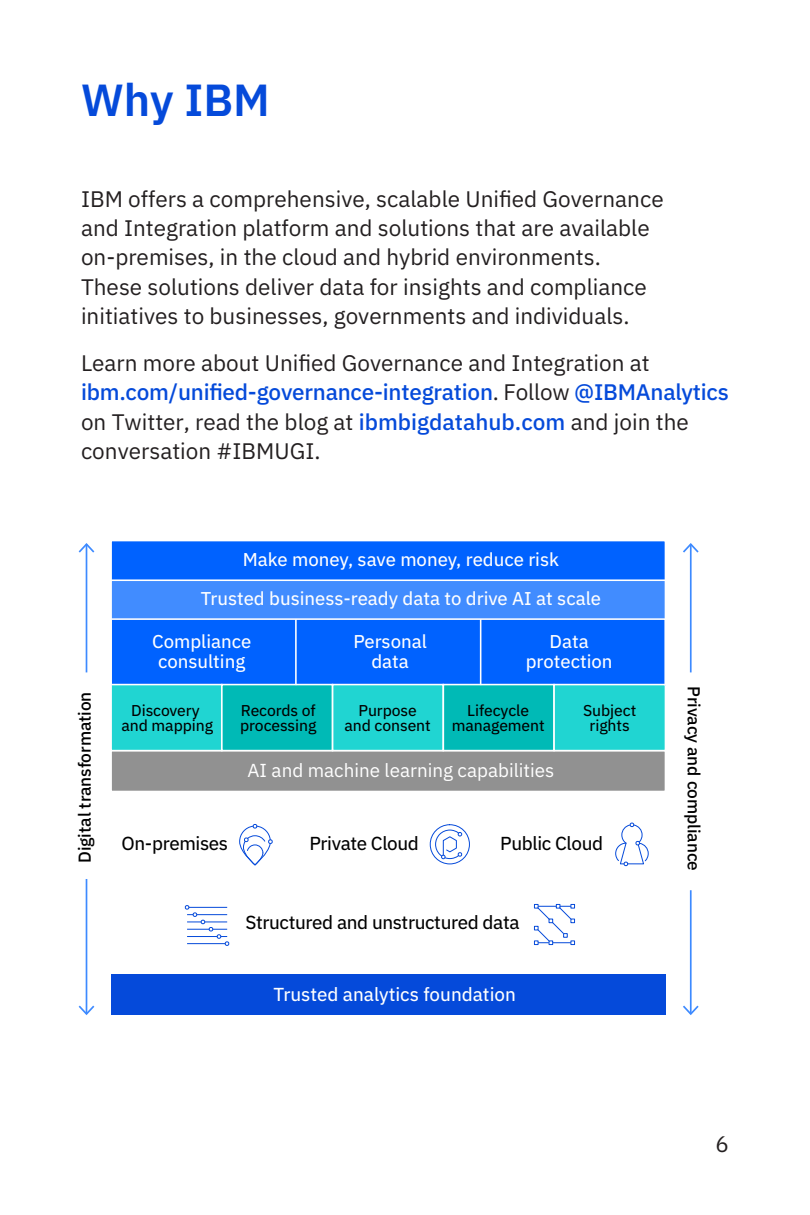
<style>
.page{position:relative;width:810px;height:1215px;background:#fff}
.page>*{position:absolute;margin:0;border:0;box-sizing:border-box;transform-origin:0 0}
.Doc_-_H1{font:600 45px "IBM Plex Sans";color:#054ada}
.Doc_-_Main_Body{font:22.5px/29.2px "IBM Plex Sans";color:#231f20}
.t1{font:18.9px "IBM Plex Sans Text";letter-spacing:-.02em;color:#000}
.t2{font:18.9px "IBM Plex Sans";color:#fff}
.t3{font:18.9px "IBM Plex Sans Text";color:#fff}
.t4{font:18.45px/19.6px "IBM Plex Sans Text";color:#fff;text-align:center}
.t5{font:500 17.32px "IBM Plex Sans";letter-spacing:-.005em;color:#000}
.t6{font:15.75px/15.8px "IBM Plex Sans Text";letter-spacing:-.005em;color:#000;text-align:center}
.s1{font-weight:500;color:#054ada}
</style>
<div class="page">
<svg style="left:534px;top:904px;width:41px;height:41px"></svg>
<svg style="left:184px;top:905px;width:46px;height:41px"></svg>
<svg style="left:429px;top:824px;width:41px;height:41px"></svg>
<svg style="left:239px;top:824px;width:34px;height:42px"></svg>
<svg style="left:615px;top:822px;width:34px;height:45px"></svg>
<div style="left:111px;top:541px;width:554px;height:40px;background:#0062ff"></div>
<div style="left:110px;top:540px;width:556px;height:42px;border:2px solid #fff"></div>
<div style="left:111px;top:974px;width:554px;height:41px;background:#054ada"></div>
<div style="left:111px;top:751px;width:554px;height:40px;background:#919191"></div>
<div style="left:110px;top:750px;width:556px;height:42px;border:2px solid #fff"></div>
<div style="left:111px;top:580px;width:554px;height:41px;background:#418cff"></div>
<div style="left:110px;top:579px;width:556px;height:43px;border:2px solid #fff"></div>
<div style="left:111px;top:619px;width:554px;height:66px;background:#0062ff"></div>
<div style="left:110px;top:618px;width:556px;height:68px;border:2px solid #fff"></div>
<div style="left:111px;top:685px;width:111px;height:66px;background:#20d5d2"></div>
<div style="left:110px;top:684px;width:113px;height:67px;border:2px solid #fff"></div>
<div style="left:222px;top:685px;width:110px;height:66px;background:#00bab6"></div>
<div style="left:221px;top:684px;width:112px;height:67px;border:2px solid #fff"></div>
<div style="left:333px;top:685px;width:110px;height:66px;background:#20d5d2"></div>
<div style="left:332px;top:684px;width:112px;height:67px;border:2px solid #fff"></div>
<div style="left:443px;top:685px;width:111px;height:66px;background:#00bab6"></div>
<div style="left:443px;top:684px;width:112px;height:67px;border:2px solid #fff"></div>
<div style="left:554px;top:685px;width:111px;height:66px;background:#20d5d2"></div>
<div style="left:553px;top:684px;width:113px;height:67px;border:2px solid #fff"></div>
<hr style="left:665px;top:619px;width:1px;height:66px;background:#fff">
<hr style="left:480px;top:619px;width:1px;height:66px;background:#fff">
<hr style="left:295px;top:619px;width:2px;height:66px;background:#fff">
<hr style="left:110px;top:619px;width:2px;height:66px;background:#fff">
<hr style="left:86px;top:879px;width:1px;height:135px;background:#3d8aff">
<svg style="left:78px;top:1004px;width:17px;height:11px"></svg>
<hr style="left:690px;top:890px;width:2px;height:124px;background:#3d8aff">
<svg style="left:683px;top:1004px;width:16px;height:11px"></svg>
<hr style="left:86px;top:544px;width:1px;height:128px;background:#3d8aff">
<svg style="left:78px;top:543px;width:17px;height:11px"></svg>
<hr style="left:690px;top:544px;width:2px;height:128px;background:#3d8aff">
<svg style="left:683px;top:543px;width:16px;height:11px"></svg>
<p class="Doc_-_H1" style="left:81px;top:65px;width:190px">Why IBM</p>
<p class="Doc_-_Main_Body" style="left:81px;top:182px;width:584px">IBM offers a comprehensive, scalable Unified Governance and Integration platform and solutions that are available on-premises, in the cloud and hybrid environments.<br>These solutions deliver data for insights and compliance initiatives to businesses, governments and individuals.</p>
<p class="Doc_-_Main_Body" style="left:81px;top:347px;width:650px">Learn more about Unified Governance and Integration at <span class="s1">ibm.com/unified-governance-integration</span>. Follow <span class="s1">@IBMAnalytics </span>on Twitter, read the blog at <span class="s1">ibmbigdatahub.com</span> and join the conversation #IBMUGI.</p>
<p class="t4" style="left:243px;top:549px;width:318px">Make money, save money, reduce risk</p>
<p class="t4" style="left:201px;top:587px;width:402px">Trusted business-ready data to drive AI at scale</p>
<p class="t5" style="left:71px;top:863px;width:173px;rotate:-90deg">Digital transformation</p>
<p class="t4" style="left:152px;top:630px;width:101px">Compliance consulting</p>
<p class="t4" style="left:353px;top:630px;width:75px">Personal data</p>
<p class="t4" style="left:526px;top:630px;width:88px">Data protection</p>
<p class="t6" style="left:122px;top:701px;width:93px">Discovery and mapping</p>
<p class="t6" style="left:240px;top:701px;width:78px;text-align:left">Records of processing</p>
<p class="t6" style="left:345px;top:701px;width:88px">Purpose and consent</p>
<p class="t6" style="left:452px;top:701px;width:95px">Lifecycle management</p>
<p class="t6" style="left:583px;top:701px;width:55px">Subject rights</p>
<p class="t2" style="left:248px;top:756px;width:308px">AI and machine learning capabilities</p>
<p class="t1" style="left:122px;top:829px;width:108px">On-premises</p>
<p class="t1" style="left:310px;top:829px;width:111px">Private Cloud</p>
<p class="t1" style="left:500px;top:829px;width:104px">Public Cloud</p>
<p class="t1" style="left:245px;top:908px;width:276px">Structured and unstructured data</p>
<p class="t3" style="left:273px;top:980px;width:244px">Trusted analytics foundation</p>
<p class="t5" style="left:707px;top:686px;width:186px;rotate:90deg">Privacy and compliance</p>
<p class="Doc_-_Main_Body" style="left:716px;top:1127px;width:15px">6</p>
</div>
